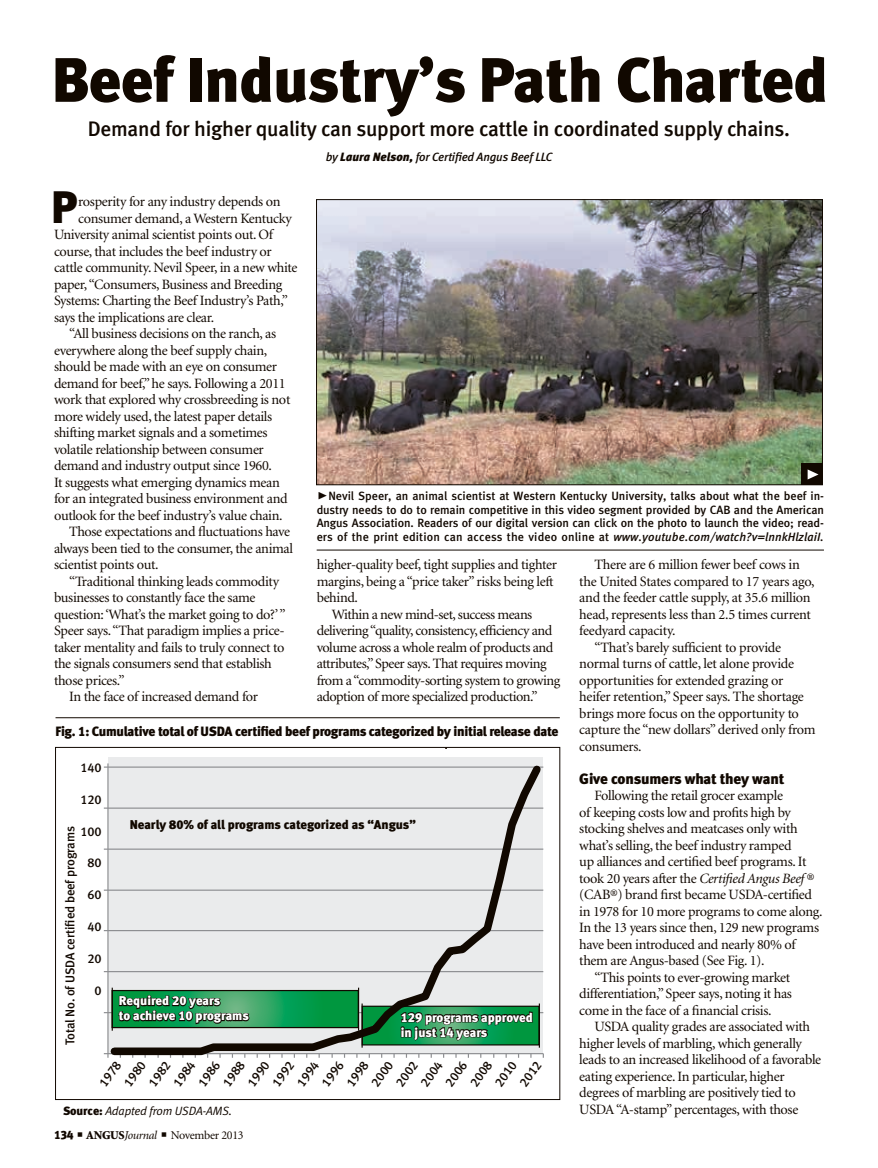
<style>
.page{position:relative;width:878px;height:1168px;background:#fff}
.page>*{position:absolute;margin:0;border:0;box-sizing:border-box;transform-origin:0 0}
.headline{font:62.7px "Meta Black LF";letter-spacing:-.01em;color:#110800}
.Drop_Cap{font:45.45px "Meta Black LF";color:#110800}
.byline{font:21px "Meta Medium LF";letter-spacing:-.01em;color:#110800}
.subhead{font:15px "Meta Black LF";letter-spacing:-.01em;color:#110800}
.body_text{font:14.25px/16.5px "Minion";letter-spacing:-.025em;color:#110800}
.Drop_Cap-2{font:14.25px "Minion";letter-spacing:-.025em;color:#110800}
.table_headline{font:13.5px "Meta Black LF";letter-spacing:-.02em;color:#110800}
.table_subheads{font:12.75px "Meta Medium LF";letter-spacing:-.01em;color:#110800}
.table_text{font:12.75px/15px "Meta Black LF";color:#fff}
.table_text-2{font:12.75px "Meta Black LF";letter-spacing:-.005em;color:#110800}
.cutline_w_rule{font:12px/13.5px "Meta Medium LF";letter-spacing:.01em;color:#110800;text-align:justify}
.byline-2{font:italic 12px "Meta Medium LF";letter-spacing:-.01em;color:#110800}
.t1{font:12px "Minion";letter-spacing:-.025em;color:#110800}
.editor_s_note{font:italic 12px "Meta Normal LF";letter-spacing:-.01em;color:#110800}
.s1{font-family:"Meta Black LF"}
.s2{font-family:"Meta Black Caps Expert";font-size:21px}
.s3{font-style:italic}
.s4{font-family:"Meta Black LF";font-style:normal}
.s5{font-weight:900}
</style>
<div class="page">
<svg style="left:107px;top:759px;width:437px;height:299px;background:#d2d9d6"></svg>
<hr style="left:112px;top:987px;width:1px;height:43px;background:#110800">
<hr style="left:358px;top:987px;width:1px;height:43px;background:#110800">
<hr style="left:55px;top:717px;width:504px;height:1px;background:#110800">
<svg style="left:118px;top:994px;width:132px;height:49px;background:#5b8e6e"></svg>
<svg style="left:393px;top:1010px;width:141px;height:48px;background:#4c8c66"></svg>
<img style="left:318px;top:201px;width:502px;height:282px">
<div style="left:316px;top:199px;width:506px;height:286px;border:1px solid #110800"></div>
<hr style="left:316px;top:550px;width:508px;height:1px;background:#110800">
<div style="left:801px;top:464px;width:21px;height:21px;background:#110800"></div>
<svg style="left:807px;top:469px;width:11px;height:10px"></svg>
<p class="headline" style="left:52px;top:42px;width:777px">Beef Industry’s Path Charted</p>
<p class="byline" style="left:88px;top:116px;width:703px">Demand for higher quality can support more cattle in coordinated supply chains.</p>
<p class="byline-2" style="left:326px;top:150px;width:228px">by <span class="s1">Laura Nelson,</span> for Certified Angus Beef LLC</p>
<p class="Drop_Cap" style="left:51px;top:180px;width:28px">P</p>
<p class="Drop_Cap-2" style="left:78px;top:195px;width:204px">rosperity for any industry depends on</p>
<p class="Drop_Cap-2" style="left:78px;top:211px;width:215px">consumer demand, a Western Kentucky</p>
<p class="Drop_Cap-2" style="left:54px;top:228px;width:220px">University animal scientist points out. Of</p>
<p class="Drop_Cap-2" style="left:54px;top:244px;width:219px">course, that includes the beef industry or</p>
<p class="Drop_Cap-2" style="left:54px;top:261px;width:245px">cattle community. Nevil Speer, in a new white</p>
<p class="Drop_Cap-2" style="left:54px;top:277px;width:230px">paper, “Consumers, Business and Breeding</p>
<p class="Drop_Cap-2" style="left:54px;top:294px;width:235px">Systems: Charting the Beef Industry’s Path,”</p>
<p class="Drop_Cap-2" style="left:54px;top:310px;width:162px">says the implications are clear.</p>
<p class="body_text" style="left:54px;top:326px;width:238px;text-indent:15px">“All business decisions on the ranch, as everywhere along the beef supply chain, should be made with an eye on consumer demand for beef,” he says. Following a 2011 work that explored why crossbreeding is not more widely used, the latest paper details shifting market signals and a sometimes volatile relationship between consumer demand and industry output since 1960.<br>It suggests what emerging dynamics mean for an integrated business environment and outlook for the beef industry’s value chain.</p>
<p class="body_text" style="left:54px;top:524px;width:240px;text-indent:15px">Those expectations and fluctuations have always been tied to the consumer, the animal scientist points out.</p>
<p class="body_text" style="left:54px;top:573px;width:233px;text-indent:15px">“Traditional thinking leads commodity businesses to constantly face the same question: ‘What’s the market going to do?’ ” Speer says. “That paradigm implies a price&shy;taker mentality and fails to truly connect to the signals consumers send that establish those prices.”</p>
<p class="body_text" style="left:69px;top:689px;width:190px">In the face of increased demand for</p>
<p class="cutline_w_rule" style="left:316px;top:489px;width:509px"><span class="s2">@</span>Nevil Speer, an animal scientist at Western Kentucky University, talks about what the beef in&shy;dustry needs to do to remain competitive in this video segment provided by CAB and the American Angus Association. Readers of our digital version can click on the photo to launch the video; read&shy;ers of the print edition can access the video online at <span class="s3">www.youtube.com/watch?v=lnnkHlzlaiI.</span></p>
<p class="body_text" style="left:316px;top:557px;width:242px">higher-quality beef, tight supplies and tighter margins, being a “price taker” risks being left behind.</p>
<p class="body_text" style="left:316px;top:606px;width:245px;text-indent:15px">Within a new mind-set, success means delivering “quality, consistency, efficiency and volume across a whole realm of products and attributes,” Speer says. That requires moving from a “commodity-sorting system to growing adoption of more specialized production.”</p>
<p class="body_text" style="left:579px;top:557px;width:237px;text-indent:15px">There are 6 million fewer beef cows in the United States compared to 17 years ago, and the feeder cattle supply, at 35.6 million head, represents less than 2.5 times current feedyard capacity.</p>
<p class="body_text" style="left:579px;top:639px;width:238px;text-indent:15px">“That’s barely sufficient to provide normal turns of cattle, let alone provide opportunities for extended grazing or heifer retention,” Speer says. The shortage brings more focus on the opportunity to capture the “new dollars” derived only from consumers.</p>
<p class="subhead" style="left:579px;top:769px;width:206px">Give consumers what they want</p>
<p class="body_text" style="left:579px;top:788px;width:245px;text-indent:15px">Following the retail grocer example<br>of keeping costs low and profits high by stocking shelves and meatcases only with what’s selling, the beef industry ramped<br>up alliances and certified beef programs. It took 20 years after the <span class="s3">Certified Angus Beef® </span>(CAB®) brand first became USDA-certified in 1978 for 10 more programs to come along.<br>In the 13 years since then, 129 new programs have been introduced and nearly 80% of them are Angus-based (See Fig. 1).</p>
<p class="body_text" style="left:579px;top:969px;width:214px;text-indent:15px">“This points to ever-growing market differentiation,” Speer says, noting it has come in the face of a financial crisis.</p>
<p class="body_text" style="left:579px;top:1019px;width:243px;text-indent:15px">USDA quality grades are associated with higher levels of marbling, which generally leads to an increased likelihood of a favorable eating experience. In particular, higher degrees of marbling are positively tied to USDA “A-stamp” percentages, with those</p>
<p class="table_headline" style="left:55px;top:723px;width:504px">Fig. 1: Cumulative total of USDA certified beef programs categorized by initial release date</p>
<p class="table_subheads" style="left:81px;top:760px;width:23px">140</p>
<p class="table_subheads" style="left:81px;top:792px;width:23px">120</p>
<p class="table_subheads" style="left:81px;top:824px;width:23px">100</p>
<p class="table_subheads" style="left:88px;top:855px;width:16px">80</p>
<p class="table_subheads" style="left:88px;top:887px;width:16px">60</p>
<p class="table_subheads" style="left:88px;top:919px;width:16px">40</p>
<p class="table_subheads" style="left:88px;top:951px;width:16px">20</p>
<p class="table_subheads" style="left:95px;top:983px;width:9px">0</p>
<p class="table_text-2" style="left:130px;top:817px;width:288px">Nearly 80% of all programs categorized as “Angus”</p>
<p class="table_subheads" style="left:63px;top:1045px;width:221px;rotate:-90deg">Total No. of USDA certified beef programs</p>
<p class="table_text" style="left:119px;top:993px;width:131px">Required 20 years<br>to achieve 10 programs</p>
<p class="table_text" style="left:400px;top:1009px;width:133px">129 programs approved in just 14 years</p>
<p class="table_subheads" style="left:96px;top:1081px;width:30px;rotate:-54deg">1978</p>
<p class="table_subheads" style="left:121px;top:1081px;width:30px;rotate:-54deg">1980</p>
<p class="table_subheads" style="left:145px;top:1081px;width:30px;rotate:-54deg">1982</p>
<p class="table_subheads" style="left:170px;top:1081px;width:30px;rotate:-54deg">1984</p>
<p class="table_subheads" style="left:195px;top:1081px;width:30px;rotate:-54deg">1986</p>
<p class="table_subheads" style="left:219px;top:1081px;width:30px;rotate:-54deg">1988</p>
<p class="table_subheads" style="left:244px;top:1081px;width:30px;rotate:-54deg">1990</p>
<p class="table_subheads" style="left:269px;top:1081px;width:30px;rotate:-54deg">1992</p>
<p class="table_subheads" style="left:294px;top:1081px;width:30px;rotate:-54deg">1994</p>
<p class="table_subheads" style="left:318px;top:1081px;width:30px;rotate:-54deg">1996</p>
<p class="table_subheads" style="left:343px;top:1081px;width:30px;rotate:-54deg">1998</p>
<p class="table_subheads" style="left:368px;top:1081px;width:30px;rotate:-54deg">2000</p>
<p class="table_subheads" style="left:392px;top:1081px;width:30px;rotate:-54deg">2002</p>
<p class="table_subheads" style="left:417px;top:1081px;width:30px;rotate:-54deg">2004</p>
<p class="table_subheads" style="left:442px;top:1081px;width:30px;rotate:-54deg">2006</p>
<p class="table_subheads" style="left:467px;top:1081px;width:30px;rotate:-54deg">2008</p>
<p class="table_subheads" style="left:491px;top:1081px;width:30px;rotate:-54deg">2010</p>
<p class="table_subheads" style="left:516px;top:1081px;width:30px;rotate:-54deg">2012</p>
<p class="editor_s_note" style="left:63px;top:1104px;width:170px"><span class="s4">Source:</span> Adapted from USDA-AMS.</p>
<p class="t1" style="left:54px;top:1129px;width:191px"><span class="s1">134</span> ■ <span class="s5">ANGUS</span><span class="s3">Journal</span> ■ November 2013</p>
</div>
